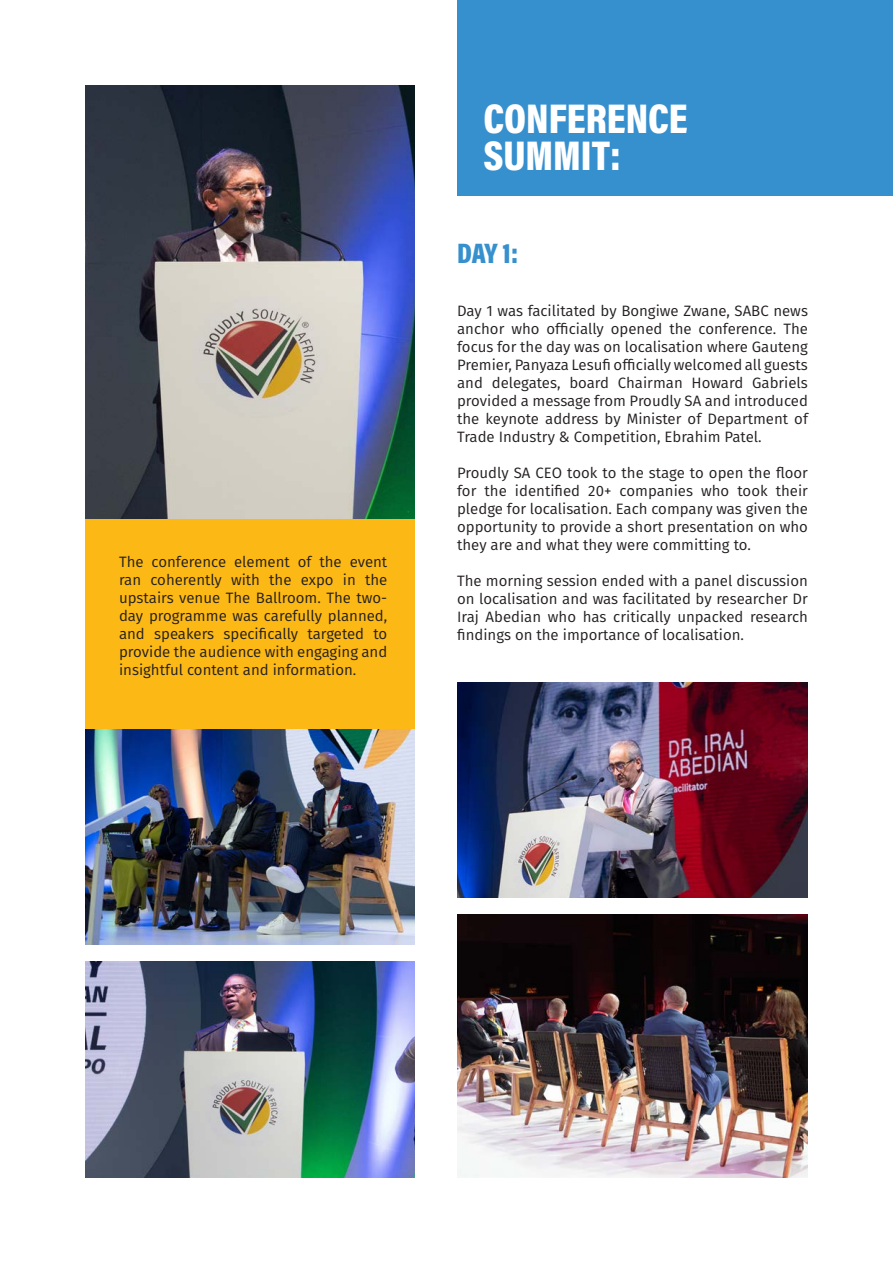
<style>
.page{position:relative;width:893px;height:1263px;background:#fff}
.page>*{position:absolute;margin:0;border:0;box-sizing:border-box;transform-origin:0 0}
.t1{font:42px "Acumin Variable Concept";color:#fff}
.t2{font:28.5px "Acumin Variable Concept";color:#3790ce}
.t3{font:15px/18px "Fira Sans";color:#231f20;text-align:justify}
</style>
<div class="page">
<img style="left:85px;top:728px;width:330px;height:217px">
<img style="left:458px;top:682px;width:349px;height:216px">
<img style="left:85px;top:961px;width:330px;height:216px">
<img style="left:458px;top:915px;width:349px;height:262px">
<div style="left:457px;top:0;width:436px;height:196px;background:#3790ce"></div>
<img style="left:85px;top:85px;width:330px;height:434px">
<div style="left:85px;top:519px;width:330px;height:209px;background:#fcb814"></div>
<p class="t3" style="left:119px;top:552px;width:270px">The conference element of the event ran coherently with the expo in the upstairs venue The Ballroom. The two&shy;day programme was carefully planned, and speakers specifically targeted to provide the audience with engaging and insightful content and information.</p>
<p class="t1" style="left:483px;top:89px;width:206px">CONFERENCE</p>
<p class="t1" style="left:483px;top:127px;width:139px">SUMMIT:</p>
<p class="t2" style="left:457px;top:234px;width:63px">DAY 1:</p>
<p class="t3" style="left:457px;top:301px;width:352px">Day 1 was facilitated by Bongiwe Zwane, SABC news anchor who officially opened the conference. The focus for the day was on localisation where Gauteng Premier, Panyaza Lesufi officially welcomed all guests and delegates, board Chairman Howard Gabriels provided a message from Proudly SA and introduced the keynote address by Minister of Department of Trade Industry &amp; Competition, Ebrahim Patel.</p>
<p class="t3" style="left:457px;top:463px;width:352px">Proudly SA CEO took to the stage to open the floor for the identified 20+ companies who took their pledge for localisation. Each company was given the opportunity to provide a short presentation on who they are and what they were committing to.</p>
<p class="t3" style="left:457px;top:571px;width:352px">The morning session ended with a panel discussion on localisation and was facilitated by researcher Dr Iraj Abedian who has critically unpacked research findings on the importance of localisation.</p>
</div>
